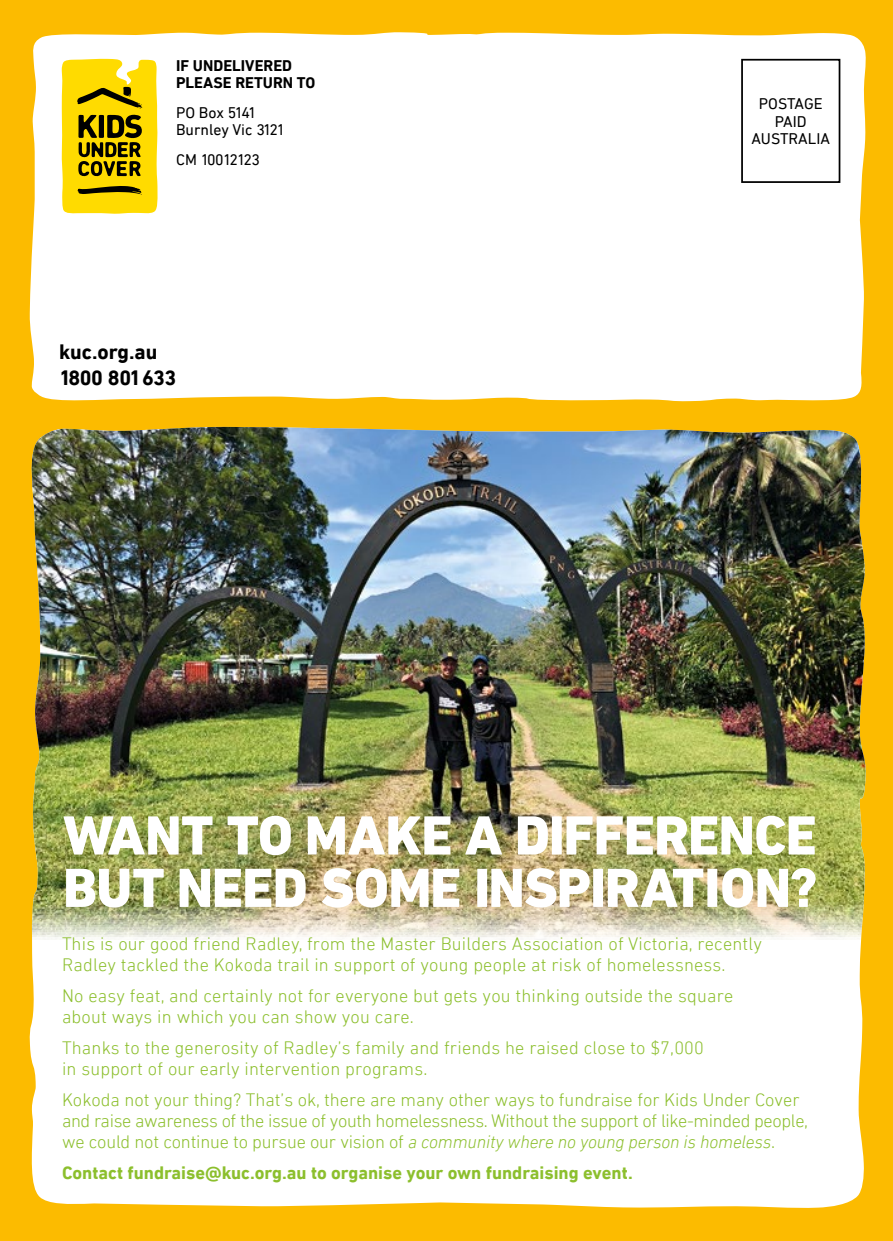
<style>
.page{position:relative;width:893px;height:1241px;background:#fff}
.page>*{position:absolute;margin:0;border:0;box-sizing:border-box;transform-origin:0 0}
.t1{font:800 56.18px/52.3px "DIN Next LT Pro";letter-spacing:-.015em;color:#fff}
.t2{font:700 21.18px/25.6px "DIN Next LT Pro";letter-spacing:-.02em;color:#000}
.t3{font:300 18.38px/21px "DIN Next LT Pro";letter-spacing:.01em;color:#8cbf2d}
.t4{font:300 18.38px/21px "DIN Next LT Pro";letter-spacing:-.01em;color:#8cbf2d}
.t5{font:700 18.38px "DIN Next LT Pro";color:#8cbf2d}
.t6{font:15.75px/17.5px "DIN Next LT Pro";color:#000}
.t7{font:700 15.75px/17.5px "DIN Next LT Pro";color:#000}
.t8{font:15.75px "DIN Next LT Pro";letter-spacing:-.05em;color:#000}
.s1{font-style:italic}
</style>
<div class="page">
<div style="left:0;top:0;width:893px;height:1240px;background:#fcbb00"></div>
<div style="left:30px;top:32px;width:836px;height:370px;background:#fff"></div>
<svg style="left:62px;top:59px;width:96px;height:155px;background:#d1b509"></svg>
<div style="left:741px;top:59px;width:99px;height:124px;border:2px solid #000"></div>
<div style="left:29px;top:426px;width:835px;height:782px;background:#fff"></div>
<img style="left:29px;top:427px;width:837px;height:559px">
<p class="t7" style="left:176px;top:56px;width:141px">IF UNDELIVERED<br>PLEASE RETURN TO</p>
<p class="t6" style="left:176px;top:103px;width:111px">PO Box 5141<br>Burnley Vic 3121</p>
<p class="t8" style="left:176px;top:150px;width:85px">CM 10012123</p>
<p class="t2" style="left:59px;top:339px;width:118px">kuc.org.au<br>1800 801 633</p>
<p class="t6" style="left:752px;top:95px;width:80px;text-align:center">POSTAGE<br>PAID<br>AUSTRALIA</p>
<h1 class="t1" style="left:63px;top:809px;width:756px">WANT TO MAKE A DIFFERENCE<br>BUT NEED SOME INSPIRATION?</h1>
<p class="t3" style="left:62px;top:933px;width:701px">This is our good friend Radley, from the Master Builders Association of Victoria, recently<br>Radley tackled the Kokoda trail in support of young people at risk of homelessness.</p>
<p class="t3" style="left:62px;top:984px;width:673px">No easy feat, and certainly not for everyone but gets you thinking outside the square about ways in which you can show you care.</p>
<p class="t3" style="left:62px;top:1036px;width:643px">Thanks to the generosity of Radley’s family and friends he raised close to $7,000 in support of our early intervention programs.</p>
<p class="t4" style="left:62px;top:1088px;width:748px">Kokoda not your thing? That’s ok, there are many other ways to fundraise for Kids Under Cover and raise awareness of the issue of youth homelessness. Without the support of like-minded people, we could not continue to pursue our vision of <span class="s1">a community where no young person is homeless</span>.</p>
<p class="t5" style="left:62px;top:1161px;width:572px">Contact fundraise@kuc.org.au to organise your own fundraising event.</p>
</div>
